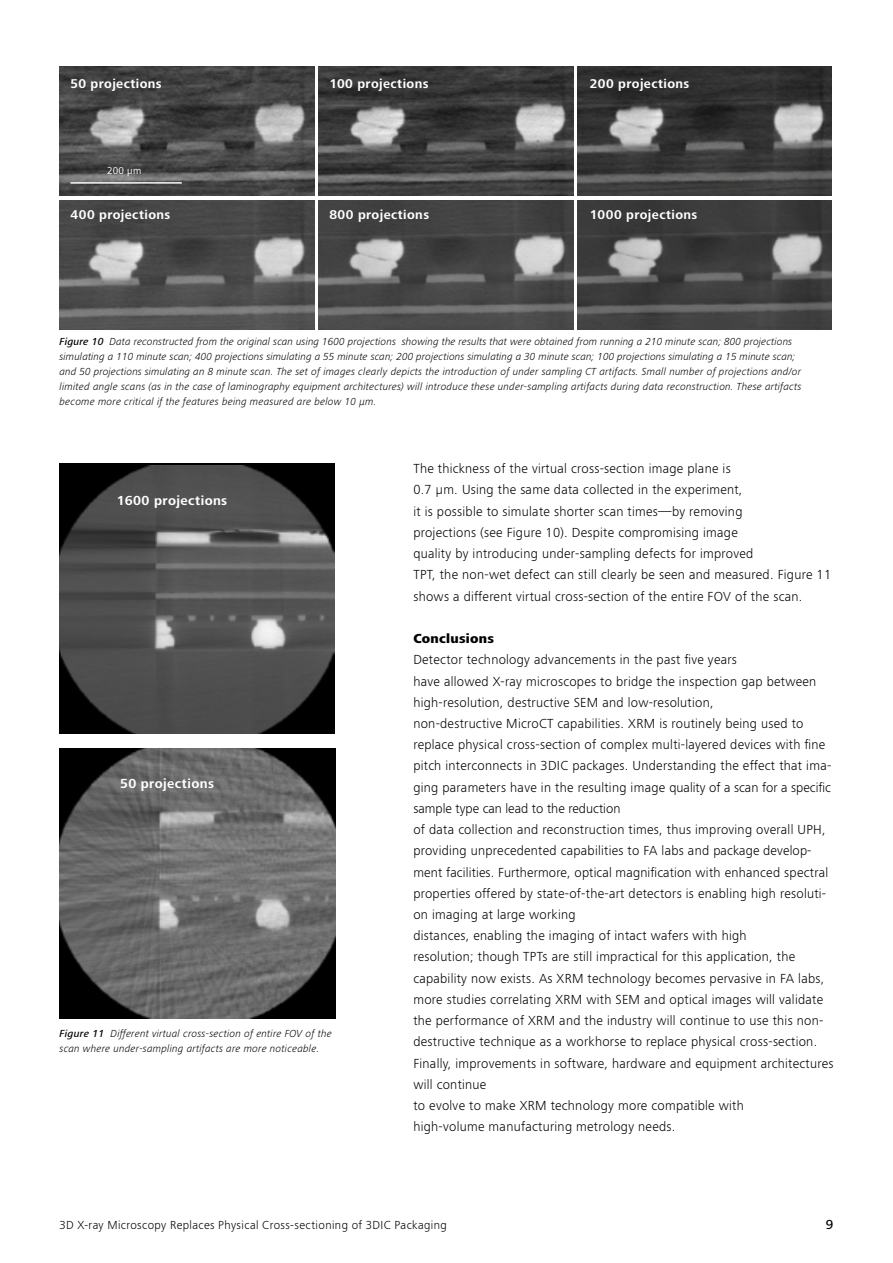
<style>
.page{position:relative;width:893px;height:1263px;background:#fff}
.page>*{position:absolute;margin:0;border:0;box-sizing:border-box;transform-origin:0 0}
.t1{font:300 13.5px/21.1px "ZEISS Frutiger Next W1 G";letter-spacing:.02em;color:#000}
.t2{font:700 13.5px "ZEISS Frutiger Next W1 G";letter-spacing:.03em;color:#fff}
.t3{font:800 13.5px "ZEISS Frutiger Next W1 G";letter-spacing:.02em;color:#000}
.t4{font:500 13.5px "ZEISS Frutiger Next W1 G";color:#000}
.t5{font:700 13.05px "ZEISS Frutiger Next W1 G";letter-spacing:.03em;color:#fff}
.t6{font:300 12px "ZEISS Frutiger Next W1 G";letter-spacing:.03em;color:#000}
.t7{font:italic 300 10.5px/15px "ZEISS Frutiger Next W1 G";letter-spacing:.02em;color:#000}
.t8{font:10.2px "ZEISS Frutiger Next W1 G";color:#fff}
.s1{font-family:"ZEISS Frutiger Next W1 G Med It";font-weight:400;font-style:normal}
</style>
<div class="page">
<img style="left:60px;top:66px;width:254px;height:130px">
<img style="left:60px;top:200px;width:254px;height:129px">
<img style="left:318px;top:66px;width:255px;height:130px">
<img style="left:318px;top:200px;width:255px;height:129px">
<img style="left:577px;top:66px;width:255px;height:130px">
<img style="left:577px;top:200px;width:255px;height:129px">
<hr style="left:71px;top:182px;width:111px;height:2px;background:#fff">
<img style="left:60px;top:465px;width:275px;height:268px">
<img style="left:60px;top:748px;width:275px;height:270px">
<p class="t5" style="left:71px;top:75px;width:93px">50 projections</p>
<p class="t8" style="left:107px;top:163px;width:36px">200 µm</p>
<p class="t5" style="left:71px;top:206px;width:101px">400 projections</p>
<p class="t5" style="left:329px;top:75px;width:101px">100 projections</p>
<p class="t5" style="left:329px;top:206px;width:101px">800 projections</p>
<p class="t5" style="left:590px;top:75px;width:101px">200 projections</p>
<p class="t5" style="left:590px;top:206px;width:109px">1000 projections</p>
<p class="t7" style="left:60px;top:334px;width:743px"><span class="s1">Figure 10</span> Data reconstructed from the original scan using 1600 projections showing the results that were obtained from running a 210 minute scan; 800 projections simulating a 110 minute scan; 400 projections simulating a 55 minute scan; 200 projections simulating a 30 minute scan; 100 projections simulating a 15 minute scan; and 50 projections simulating an 8 minute scan. The set of images clearly depicts the introduction of under sampling CT artifacts. Small number of projections and/or limited angle scans (as in the case of laminography equipment architectures) will introduce these under-sampling artifacts during data reconstruction. These artifacts become more critical if the features being measured are below 10 µm.</p>
<p class="t2" style="left:117px;top:491px;width:112px">1600 projections</p>
<p class="t2" style="left:120px;top:774px;width:95px">50 projections</p>
<p class="t7" style="left:60px;top:1025px;width:274px"><span class="s1">Figure 11</span> Different virtual cross-section of entire FOV of the scan where under-sampling artifacts are more noticeable.</p>
<p class="t1" style="left:413px;top:457px;width:419px">The thickness of the virtual cross-section image plane is<br>0.7 µm. Using the same data collected in the experiment,<br>it is possible to simulate shorter scan times—by removing<br>projections (see Figure 10). Despite compromising image<br>quality by introducing under-sampling defects for improved<br>TPT, the non-wet defect can still clearly be seen and measured. Figure 11 shows a different virtual cross-section of the entire FOV of the scan.</p>
<p class="t3" style="left:413px;top:629px;width:82px">Conclusions</p>
<p class="t1" style="left:413px;top:648px;width:422px">Detector technology advancements in the past five years<br>have allowed X-ray microscopes to bridge the inspection gap between high-resolution, destructive SEM and low-resolution,<br>non-destructive MicroCT capabilities. XRM is routinely being used to replace physical cross-section of complex multi-layered devices with fine pitch interconnects in 3DIC packages. Understanding the effect that ima&shy;ging parameters have in the resulting image quality of a scan for a specific sample type can lead to the reduction<br>of data collection and reconstruction times, thus improving overall UPH, providing unprecedented capabilities to FA labs and package develop&shy;ment facilities. Furthermore, optical magnification with enhanced spectral properties offered by state-of-the-art detectors is enabling high resoluti&shy;on imaging at large working<br>distances, enabling the imaging of intact wafers with high<br>resolution; though TPTs are still impractical for this application, the capability now exists. As XRM technology becomes pervasive in FA labs, more studies correlating XRM with SEM and optical images will validate the performance of XRM and the industry will continue to use this non&shy;destructive technique as a workhorse to replace physical cross-section.<br>Finally, improvements in software, hardware and equipment architectures will continue<br>to evolve to make XRM technology more compatible with<br>high-volume manufacturing metrology needs.</p>
<p class="t6" style="left:60px;top:1217px;width:389px">3D X-ray Microscopy Replaces Physical Cross-sectioning of 3DIC Packaging</p>
<p class="t4" style="left:826px;top:1215px;width:9px">9</p>
</div>
